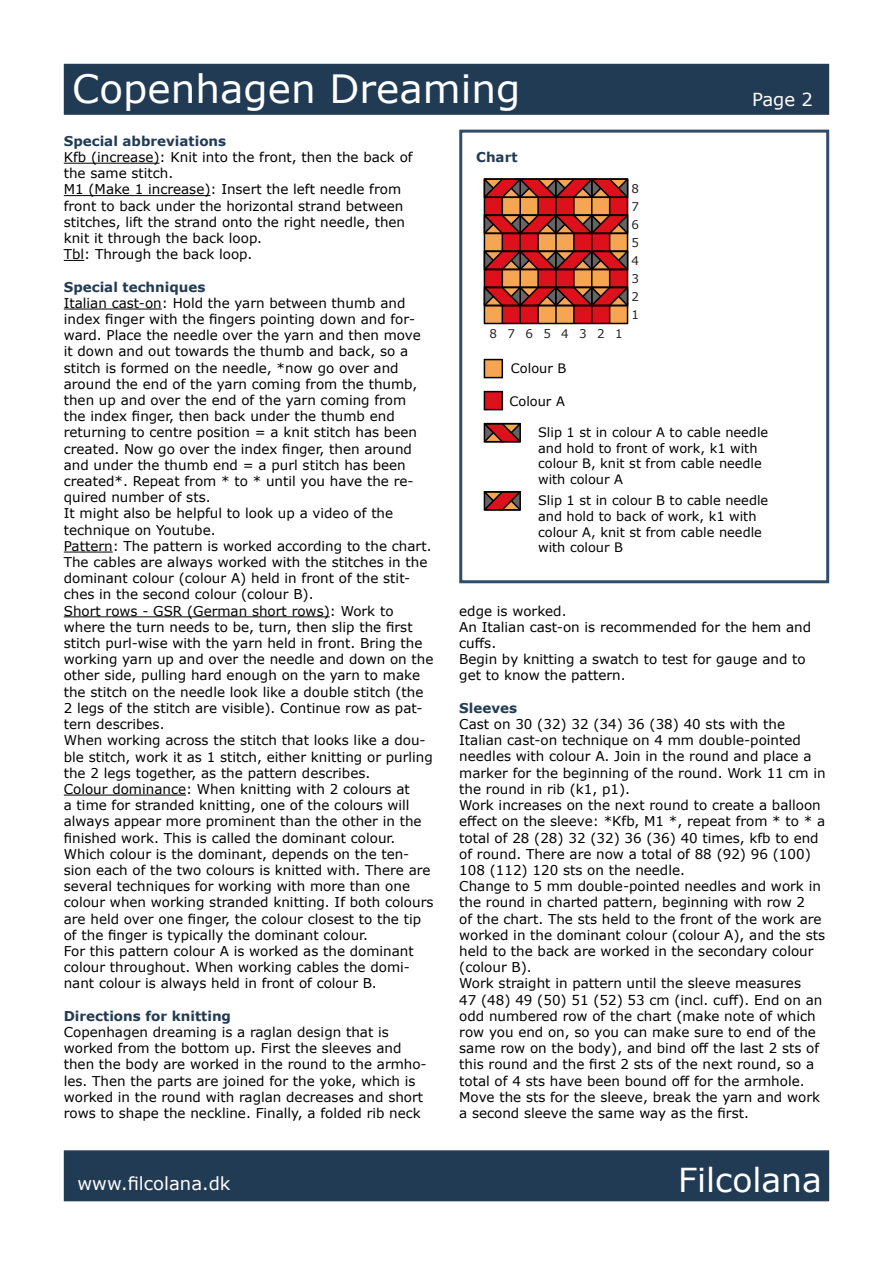
<style>
.page{position:relative;width:893px;height:1263px;background:#fff}
.page>*{position:absolute;margin:0;border:0;box-sizing:border-box;transform-origin:0 0}
.t1{font:39px "Verdana";color:#fff}
.t2{font:33px "Verdana";color:#fff}
.t3{font:18px "Verdana";color:#fff}
.t4{font:13.5px/16.2px "Verdana";color:#000}
.t5{font:700 13.5px "Verdana";color:#223b54}
.t6{font:13.05px/15.6px "Verdana";color:#000}
.t7{font:12px/18px "Verdana";color:#2b2523;text-align:justify}
</style>
<div class="page">
<div style="left:64px;top:64px;width:765px;height:51px;background:#223b54;border:2px solid #243c54"></div>
<div style="left:64px;top:1150px;width:765px;height:51px;background:#223b54;border:2px solid #243c54"></div>
<hr style="left:64px;top:163px;width:96px;height:1px;background:#000">
<hr style="left:64px;top:195px;width:146px;height:1px;background:#000">
<svg style="left:64px;top:260px;width:20px;height:1px"></svg>
<hr style="left:64px;top:309px;width:98px;height:1px;background:#000">
<hr style="left:64px;top:552px;width:49px;height:1px;background:#000">
<hr style="left:64px;top:616px;width:266px;height:1px;background:#000">
<hr style="left:64px;top:795px;width:122px;height:1px;background:#000">
<div style="left:459px;top:130px;width:370px;height:453px;border:3px solid #304d68"></div>
<div style="left:484px;top:392px;width:18px;height:18px;background:#dc111b"></div>
<div style="left:484px;top:391px;width:19px;height:19px;border:1px solid #000"></div>
<div style="left:484px;top:360px;width:18px;height:18px;background:#f6a652"></div>
<div style="left:484px;top:359px;width:19px;height:19px;border:1px solid #000"></div>
<div style="left:592px;top:305px;width:18px;height:18px;background:#dc111b"></div>
<div style="left:610px;top:305px;width:18px;height:18px;background:#f6a652"></div>
<div style="left:574px;top:305px;width:18px;height:18px;background:#dc111b"></div>
<div style="left:556px;top:305px;width:18px;height:18px;background:#f6a652"></div>
<div style="left:520px;top:305px;width:18px;height:18px;background:#dc111b"></div>
<div style="left:538px;top:305px;width:18px;height:18px;background:#f6a652"></div>
<div style="left:502px;top:305px;width:18px;height:18px;background:#dc111b"></div>
<div style="left:484px;top:305px;width:18px;height:18px;background:#f6a652"></div>
<div style="left:592px;top:233px;width:18px;height:18px;background:#dc111b"></div>
<div style="left:610px;top:233px;width:18px;height:18px;background:#f6a652"></div>
<div style="left:574px;top:233px;width:18px;height:18px;background:#dc111b"></div>
<div style="left:556px;top:233px;width:18px;height:18px;background:#f6a652"></div>
<div style="left:520px;top:233px;width:18px;height:18px;background:#dc111b"></div>
<div style="left:538px;top:233px;width:18px;height:18px;background:#f6a652"></div>
<div style="left:502px;top:233px;width:18px;height:18px;background:#dc111b"></div>
<div style="left:484px;top:233px;width:18px;height:18px;background:#f6a652"></div>
<div style="left:556px;top:269px;width:18px;height:18px;background:#dc111b"></div>
<div style="left:574px;top:269px;width:18px;height:18px;background:#f6a652"></div>
<div style="left:610px;top:269px;width:18px;height:18px;background:#dc111b"></div>
<div style="left:592px;top:269px;width:18px;height:18px;background:#f6a652"></div>
<div style="left:484px;top:269px;width:18px;height:18px;background:#dc111b"></div>
<div style="left:502px;top:269px;width:18px;height:18px;background:#f6a652"></div>
<div style="left:538px;top:269px;width:18px;height:18px;background:#dc111b"></div>
<div style="left:520px;top:269px;width:18px;height:18px;background:#f6a652"></div>
<div style="left:556px;top:197px;width:18px;height:18px;background:#dc111b"></div>
<div style="left:574px;top:197px;width:18px;height:18px;background:#f6a652"></div>
<div style="left:610px;top:197px;width:18px;height:18px;background:#dc111b"></div>
<div style="left:592px;top:197px;width:18px;height:18px;background:#f6a652"></div>
<div style="left:484px;top:197px;width:18px;height:18px;background:#dc111b"></div>
<div style="left:502px;top:197px;width:18px;height:18px;background:#f6a652"></div>
<div style="left:538px;top:197px;width:18px;height:18px;background:#dc111b"></div>
<div style="left:520px;top:197px;width:18px;height:18px;background:#f6a652"></div>
<div style="left:484px;top:178px;width:144px;height:146px;border:1px solid #000"></div>
<hr style="left:502px;top:179px;width:1px;height:144px;background:#000">
<hr style="left:519px;top:179px;width:2px;height:144px;background:#000">
<hr style="left:537px;top:179px;width:2px;height:144px;background:#000">
<hr style="left:555px;top:179px;width:2px;height:144px;background:#000">
<hr style="left:573px;top:179px;width:2px;height:144px;background:#000">
<hr style="left:591px;top:179px;width:1px;height:144px;background:#000">
<hr style="left:609px;top:179px;width:1px;height:144px;background:#000">
<svg style="left:483px;top:491px;width:36px;height:20px"></svg>
<div style="left:484px;top:491px;width:37px;height:20px;border:1px solid #000"></div>
<svg style="left:483px;top:422px;width:38px;height:21px"></svg>
<div style="left:484px;top:423px;width:37px;height:19px;border:1px solid #000"></div>
<svg style="left:483px;top:285px;width:146px;height:22px;background:#882f25"></svg>
<div style="left:484px;top:287px;width:37px;height:19px;border:1px solid #000"></div>
<svg style="left:483px;top:249px;width:146px;height:22px;background:#893025"></svg>
<div style="left:484px;top:251px;width:37px;height:19px;border:1px solid #000"></div>
<svg style="left:483px;top:213px;width:146px;height:22px;background:#8a3026"></svg>
<div style="left:484px;top:215px;width:37px;height:19px;border:1px solid #000"></div>
<svg style="left:483px;top:178px;width:146px;height:21px;background:#8b3027"></svg>
<div style="left:484px;top:178px;width:37px;height:20px;border:1px solid #000"></div>
<h1 class="t1" style="left:72px;top:62px;width:450px">Copenhagen Dreaming</h1>
<h3 class="t3" style="left:752px;top:87px;width:62px">Page 2</h3>
<p class="t5" style="left:64px;top:131px;width:164px">Special abbreviations</p>
<p class="t4" style="left:64px;top:149px;width:350px">Kfb (increase): Knit into the front, then the back of the same stitch.<br>M1 (Make 1 increase): Insert the left needle from front to back under the horizontal strand between stitches, lift the strand onto the right needle, then knit it through the back loop.<br>Tbl: Through the back loop.</p>
<p class="t5" style="left:64px;top:277px;width:143px">Special techniques</p>
<p class="t4" style="left:64px;top:295px;width:371px">Italian cast-on: Hold the yarn between thumb and index finger with the fingers pointing down and for&shy;ward. Place the needle over the yarn and then move<br>it down and out towards the thumb and back, so a stitch is formed on the needle, *now go over and around the end of the yarn coming from the thumb, then up and over the end of the yarn coming from<br>the index finger, then back under the thumb end returning to centre position = a knit stitch has been created. Now go over the index finger, then around and under the thumb end = a purl stitch has been created*. Repeat from * to * until you have the re&shy;quired number of sts.<br>It might also be helpful to look up a video of the technique on Youtube.<br>Pattern: The pattern is worked according to the chart.<br>The cables are always worked with the stitches in the dominant colour (colour A) held in front of the stit&shy;ches in the second colour (colour B).<br>Short rows - GSR (German short rows): Work to where the turn needs to be, turn, then slip the first stitch purl-wise with the yarn held in front. Bring the working yarn up and over the needle and down on the other side, pulling hard enough on the yarn to make the stitch on the needle look like a double stitch (the 2 legs of the stitch are visible). Continue row as pat&shy;tern describes.<br>When working across the stitch that looks like a dou&shy;ble stitch, work it as 1 stitch, either knitting or purling the 2 legs together, as the pattern describes.<br>Colour dominance: When knitting with 2 colours at<br>a time for stranded knitting, one of the colours will always appear more prominent than the other in the finished work. This is called the dominant colour.<br>Which colour is the dominant, depends on the ten&shy;sion each of the two colours is knitted with. There are several techniques for working with more than one colour when working stranded knitting. If both colours are held over one finger, the colour closest to the tip of the finger is typically the dominant colour.<br>For this pattern colour A is worked as the dominant colour throughout. When working cables the domi&shy;nant colour is always held in front of colour B.</p>
<p class="t5" style="left:64px;top:1006px;width:169px">Directions for knitting</p>
<p class="t4" style="left:64px;top:1024px;width:364px">Copenhagen dreaming is a raglan design that is worked from the bottom up. First the sleeves and then the body are worked in the round to the armho&shy;les. Then the parts are joined for the yoke, which is worked in the round with raglan decreases and short rows to shape the neckline. Finally, a folded rib neck</p>
<p class="t5" style="left:476px;top:148px;width:43px">Chart</p>
<p class="t7" style="left:490px;top:325px;width:134px">8 7 6 5 4 3 2 1</p>
<p class="t6" style="left:511px;top:361px;width:57px">Colour B</p>
<p class="t6" style="left:510px;top:393px;width:57px">Colour A</p>
<p class="t7" style="left:631px;top:180px;width:9px">8<br>7<br>6<br>5<br>4<br>3<br>2<br>1</p>
<p class="t6" style="left:538px;top:424px;width:232px">Slip 1 st in colour A to cable needle and hold to front of work, k1 with colour B, knit st from cable needle with colour A</p>
<p class="t6" style="left:538px;top:493px;width:232px">Slip 1 st in colour B to cable needle and hold to back of work, k1 with colour A, knit st from cable needle with colour B</p>
<p class="t4" style="left:459px;top:602px;width:353px">edge is worked.<br>An Italian cast-on is recommended for the hem and cuffs.<br>Begin by knitting a swatch to test for gauge and to get to know the pattern.</p>
<p class="t5" style="left:459px;top:698px;width:59px">Sleeves</p>
<p class="t4" style="left:459px;top:716px;width:368px">Cast on 30 (32) 32 (34) 36 (38) 40 sts with the Italian cast-on technique on 4 mm double-pointed needles with colour A. Join in the round and place a marker for the beginning of the round. Work 11 cm in the round in rib (k1, p1).<br>Work increases on the next round to create a balloon effect on the sleeve: *Kfb, M1 *, repeat from * to * a total of 28 (28) 32 (32) 36 (36) 40 times, kfb to end of round. There are now a total of 88 (92) 96 (100)<br>108 (112) 120 sts on the needle.<br>Change to 5 mm double-pointed needles and work in the round in charted pattern, beginning with row 2<br>of the chart. The sts held to the front of the work are worked in the dominant colour (colour A), and the sts held to the back are worked in the secondary colour (colour B).<br>Work straight in pattern until the sleeve measures<br>47 (48) 49 (50) 51 (52) 53 cm (incl. cuff). End on an odd numbered row of the chart (make note of which row you end on, so you can make sure to end of the same row on the body), and bind off the last 2 sts of this round and the first 2 sts of the next round, so a total of 4 sts have been bound off for the armhole.<br>Move the sts for the sleeve, break the yarn and work a second sleeve the same way as the first.</p>
<h3 class="t3" style="left:78px;top:1171px;width:154px">www.filcolana.dk</h3>
<h2 class="t2" style="left:678px;top:1157px;width:145px">Filcolana</h2>
</div>
